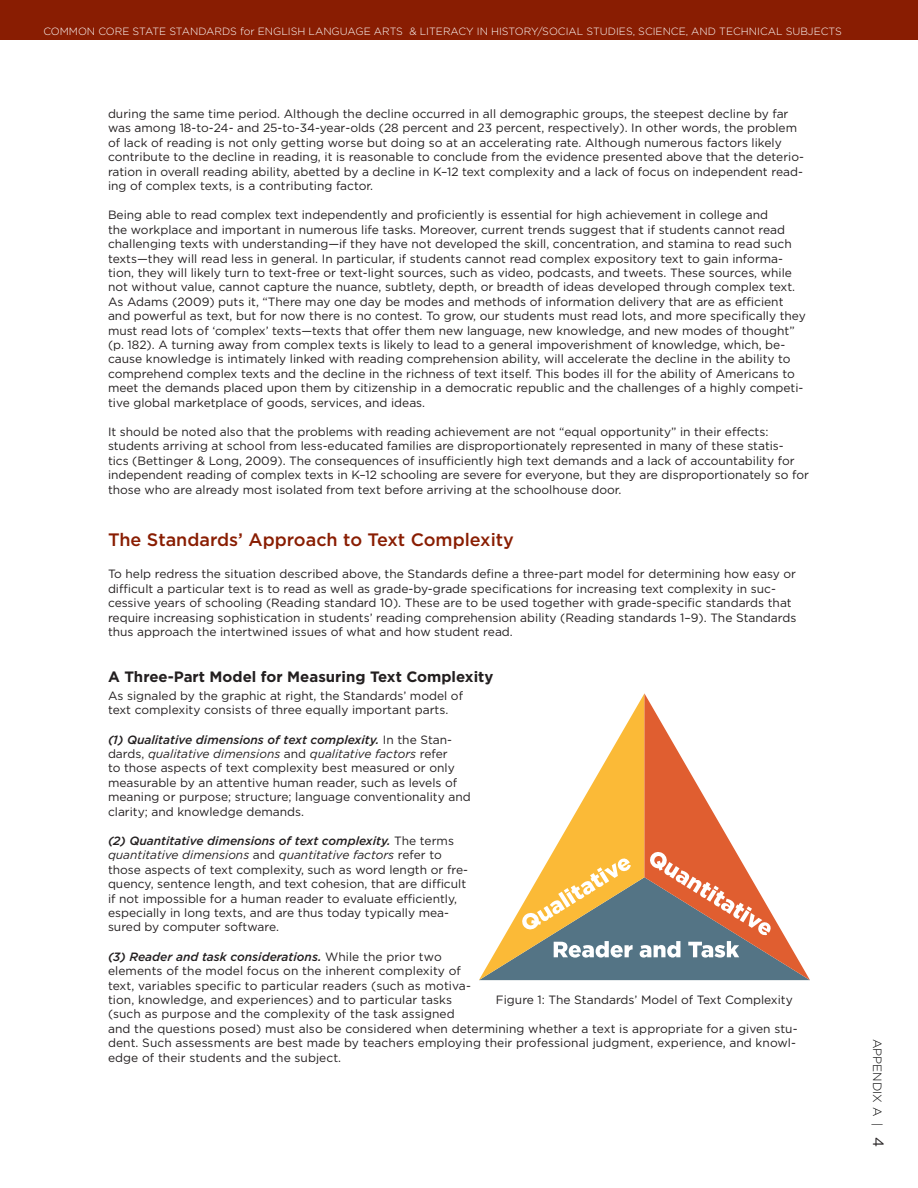
<style>
.page{position:relative;width:918px;height:1188px;background:#fff}
.page>*{position:absolute;margin:0;border:0;box-sizing:border-box;transform-origin:0 0}
.t1{font:500 18px "Gotham";color:#891d02}
.t2{font:700 15px "Gotham";color:#231f20}
.t3{font:12px/14.4px "Gotham";color:#231f20}
.t4{font:300 12px "Gotham";color:#000}
.t5{font:300 10.5px "Gotham";color:#fff}
.s1{font-weight:500;font-style:italic}
.s2{font-style:italic}
.s3{font-weight:400;font-size:15px;color:#231f20}
</style>
<div class="page">
<div style="left:0;top:0;width:918px;height:40px;background:#891d02"></div>
<svg style="left:553px;top:694px;width:91px;height:157px"></svg>
<svg style="left:644px;top:693px;width:92px;height:158px"></svg>
<svg style="left:479px;top:851px;width:331px;height:129px"></svg>
<p class="t5" style="left:43px;top:25px;width:799px">COMMON CORE STATE STANDARDS FOR ENGLISH LANGUAGE ARTS &amp; LITERACY IN HISTORY/SOCIAL STUDIES, SCIENCE, AND TECHNICAL SUBJECTS</p>
<p class="t3" style="left:108px;top:106px;width:698px">during the same time period. Although the decline occurred in all demographic groups, the steepest decline by far was among 18-to-24- and 25-to-34-year-olds (28 percent and 23 percent, respectively). In other words, the problem of lack of reading is not only getting worse but doing so at an accelerating rate. Although numerous factors likely contribute to the decline in reading, it is reasonable to conclude from the evidence presented above that the deterio&shy;ration in overall reading ability, abetted by a decline in K–12 text complexity and a lack of focus on independent read&shy;ing of complex texts, is a contributing factor.</p>
<p class="t3" style="left:108px;top:208px;width:699px">Being able to read complex text independently and proficiently is essential for high achievement in college and<br>the workplace and important in numerous life tasks. Moreover, current trends suggest that if students cannot read challenging texts with understanding—if they have not developed the skill, concentration, and stamina to read such texts—they will read less in general. In particular, if students cannot read complex expository text to gain informa&shy;tion, they will likely turn to text-free or text-light sources, such as video, podcasts, and tweets. These sources, while not without value, cannot capture the nuance, subtlety, depth, or breadth of ideas developed through complex text.<br>As Adams (2009) puts it, “There may one day be modes and methods of information delivery that are as efficient and powerful as text, but for now there is no contest. To grow, our students must read lots, and more specifically they must read lots of ‘complex’ texts—texts that offer them new language, new knowledge, and new modes of thought” (p. 182). A turning away from complex texts is likely to lead to a general impoverishment of knowledge, which, be&shy;cause knowledge is intimately linked with reading comprehension ability, will accelerate the decline in the ability to comprehend complex texts and the decline in the richness of text itself. This bodes ill for the ability of Americans to meet the demands placed upon them by citizenship in a democratic republic and the challenges of a highly competi&shy;tive global marketplace of goods, services, and ideas.</p>
<p class="t3" style="left:108px;top:424px;width:702px">It should be noted also that the problems with reading achievement are not “equal opportunity” in their effects: students arriving at school from less-educated families are disproportionately represented in many of these statis-<br>tics (Bettinger &amp; Long, 2009). The consequences of insufficiently high text demands and a lack of accountability for independent reading of complex texts in K–12 schooling are severe for everyone, but they are disproportionately so for those who are already most isolated from text before arriving at the schoolhouse door.</p>
<h1 class="t1" style="left:108px;top:528px;width:407px">The Standards’ Approach to Text Complexity</h1>
<p class="t3" style="left:108px;top:567px;width:690px">To help redress the situation described above, the Standards define a three-part model for determining how easy or difficult a particular text is to read as well as grade-by-grade specifications for increasing text complexity in suc&shy;cessive years of schooling (Reading standard 10). These are to be used together with grade-specific standards that require increasing sophistication in students’ reading comprehension ability (Reading standards 1–9). The Standards thus approach the intertwined issues of what and how student read.</p>
<p class="t2" style="left:108px;top:667px;width:387px">A Three-Part Model for Measuring Text Complexity</p>
<p class="t3" style="left:108px;top:688px;width:357px">As signaled by the graphic at right, the Standards’ model of text complexity consists of three equally important parts.</p>
<p class="t3" style="left:108px;top:732px;width:364px"><span class="s1">(1) Qualitative dimensions of text complexity.</span> In the Stan&shy;dards, <span class="s2">qualitative dimensions</span> and <span class="s2">qualitative factors</span> refer<br>to those aspects of text complexity best measured or only measurable by an attentive human reader, such as levels of meaning or purpose; structure; language conventionality and clarity; and knowledge demands.</p>
<p class="t3" style="left:108px;top:833px;width:362px"><span class="s1">(2) Quantitative dimensions of text complexity.</span> The terms <span class="s2">quantitative dimensions</span> and <span class="s2">quantitative factors</span> refer to those aspects of text complexity, such as word length or fre&shy;quency, sentence length, and text cohesion, that are difficult if not impossible for a human reader to evaluate efficiently, especially in long texts, and are thus today typically mea&shy;sured by computer software.</p>
<p class="t3" style="left:108px;top:949px;width:691px"><span class="s1">(3) Reader and task considerations.</span> While the prior two<br>elements of the model focus on the inherent complexity of<br>text, variables specific to particular readers (such as motiva-<br>tion, knowledge, and experiences) and to particular tasks<br>(such as purpose and the complexity of the task assigned<br>and the questions posed) must also be considered when determining whether a text is appropriate for a given stu&shy;dent. Such assessments are best made by teachers employing their professional judgment, experience, and knowl&shy;edge of their students and the subject.</p>
<p class="t3" style="left:496px;top:993px;width:298px">Figure 1: The Standards’ Model of Text Complexity</p>
<p class="t4" style="left:885px;top:1039px;width:110px;rotate:90deg">APPENDIX A | <span class="s3">4</span></p>
</div>
